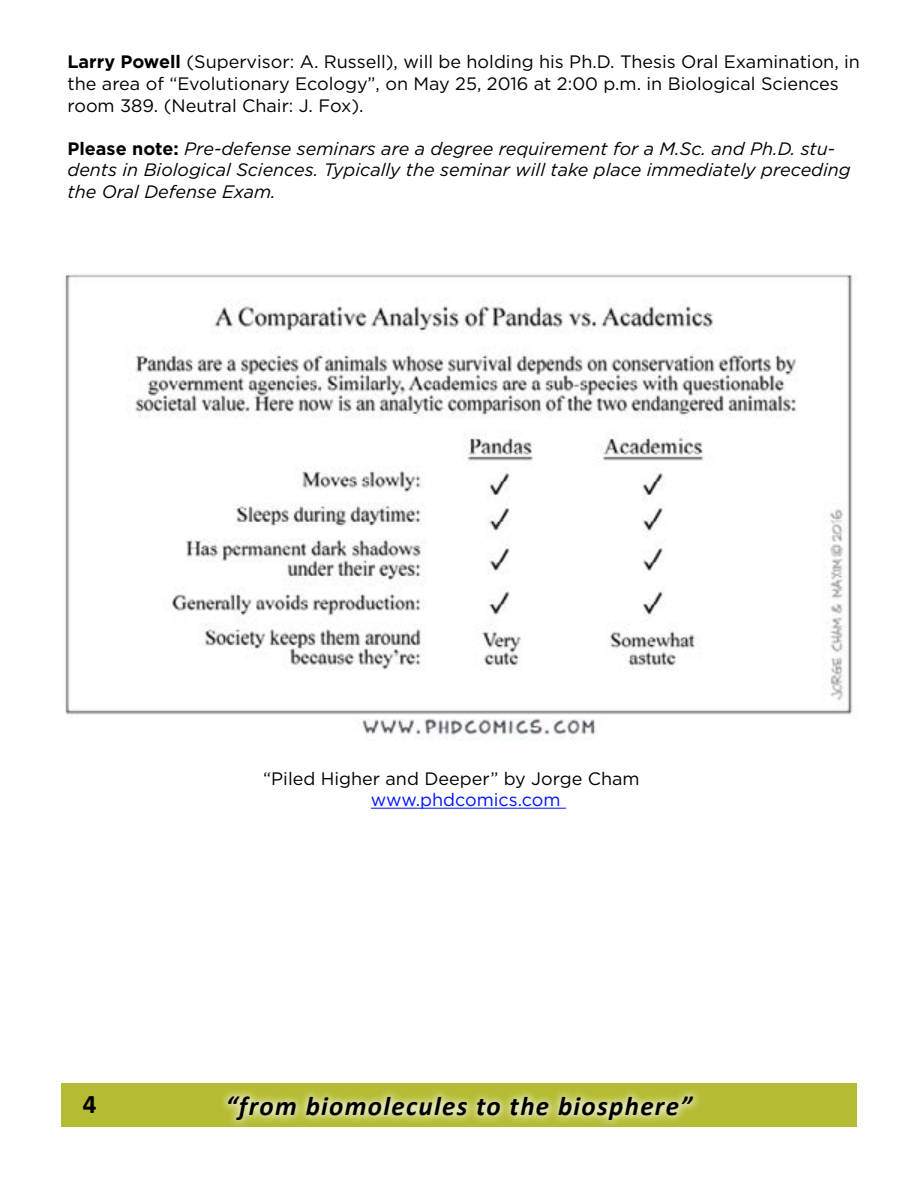
<style>
.page{position:relative;width:918px;height:1188px;background:#fff}
.page>*{position:absolute;margin:0;border:0;box-sizing:border-box;transform-origin:0 0}
.t1{font:italic 700 27px "Calibri";letter-spacing:.05em;color:#000}
.t2{font:700 27px "Calibri";color:#000}
.t3{font:18px/21.6px "Gotham";color:#000}
.t4{font:italic 18px/21.6px "Gotham";color:#000}
.t5{font:18px "Gotham";color:#0013ff}
.s1{font-weight:700}
.s2{font-weight:700;font-style:normal}
</style>
<div class="page">
<div style="left:61px;top:1083px;width:796px;height:44px;background:#b5bc33"></div>
<div style="left:218px;top:1088px;width:485px;height:41px;background:#fff;opacity:.75"></div>
<hr style="left:371px;top:808px;width:195px;height:1px;background:#0013ff">
<img style="left:65px;top:274px;width:788px;height:467px">
<p class="t3" style="left:68px;top:51px;width:794px"><span class="s1">Larry Powell</span> (Supervisor: A. Russell), will be holding his Ph.D. Thesis Oral Examination, in the area of “Evolutionary Ecology”, on May 25, 2016 at 2:00 p.m. in Biological Sciences room 389. (Neutral Chair: J. Fox).</p>
<p class="t4" style="left:68px;top:137px;width:785px"><span class="s2">Please note:</span> Pre-defense seminars are a degree requirement for a M.Sc. and Ph.D. stu&shy;dents in Biological Sciences. Typically the seminar will take place immediately preceding the Oral Defense Exam.</p>
<p class="t3" style="left:263px;top:767px;width:378px">“Piled Higher and Deeper” by Jorge Cham</p>
<p class="t5" style="left:371px;top:789px;width:191px">www.phdcomics.com</p>
<h1 class="t2" style="left:83px;top:1087px;width:15px">4</h1>
<h1 class="t1" style="left:226px;top:1090px;width:468px">“from biomolecules to the biosphere”</h1>
</div>
